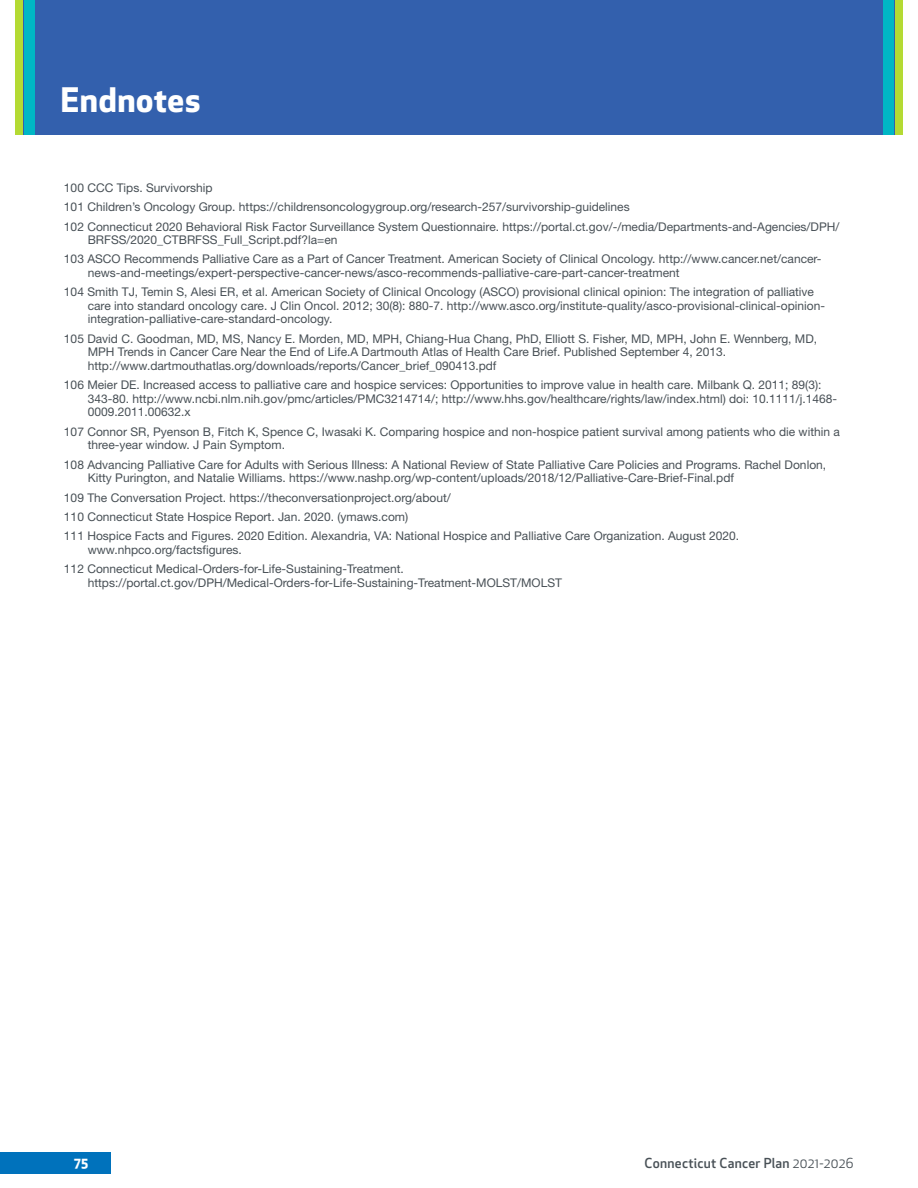
<style>
.page{position:relative;width:918px;height:1188px;background:#fff}
.page>*{position:absolute;margin:0;border:0;box-sizing:border-box;transform-origin:0 0}
.t1{font:700 33px "Apex New";letter-spacing:.02em;color:#fff}
.t2{font:500 13.5px "Apex New";letter-spacing:.02em;color:#485056}
.t3{font:700 13.2px "Apex New";color:#fff}
.t4{font:12px/19.5px "Helvetica Neue LT Std";color:#485056}
.s1{font-weight:400}
</style>
<div class="page">
<div style="left:0;top:1152px;width:110px;height:22px;background:#0072bc"></div>
<div style="left:15px;top:0;width:888px;height:135px;background:#3360ad"></div>
<div style="left:15px;top:0;width:8px;height:135px;background:#b4da33"></div>
<div style="left:24px;top:0;width:11px;height:135px;background:#00b7c5"></div>
<div style="left:895px;top:0;width:8px;height:135px;background:#b4da33"></div>
<div style="left:883px;top:0;width:11px;height:135px;background:#00b7c5"></div>
<h1 class="t1" style="left:61px;top:76px;width:141px">Endnotes</h1>
<p class="t4" style="left:64px;top:177px;width:777px">100 CCC Tips. Survivorship<br>101 Children’s Oncology Group. https://childrensoncologygroup.org/research-257/survivorship-guidelines<br>102 Connecticut 2020 Behavioral Risk Factor Surveillance System Questionnaire. https://portal.ct.gov/-/media/Departments-and-Agencies/DPH/</p>
<p class="t4" style="left:64px;top:230px;width:759px;text-indent:24px">BRFSS/2020_CTBRFSS_Full_Script.pdf?la=en<br>103 ASCO Recommends Palliative Care as a Part of Cancer Treatment. American Society of Clinical Oncology. http://www.cancer.net/cancer-</p>
<p class="t4" style="left:64px;top:263px;width:752px;text-indent:24px">news-and-meetings/expert-perspective-cancer-news/asco-recommends-palliative-care-part-cancer-treatment<br>104 Smith TJ, Temin S, Alesi ER, et al. American Society of Clinical Oncology (ASCO) provisional clinical opinion: The integration of palliative</p>
<p class="t4" style="left:88px;top:299px;width:739px;line-height:13.5px">care into standard oncology care. J Clin Oncol. 2012; 30(8): 880-7. http://www.asco.org/institute-quality/asco-provisional-clinical-opinion&shy;integration-palliative-care-standard-oncology.</p>
<p class="t4" style="left:88px;top:332px;width:731px;line-height:13.5px;text-indent:-24px">105 David C. Goodman, MD, MS, Nancy E. Morden, MD, MPH, Chiang-Hua Chang, PhD, Elliott S. Fisher, MD, MPH, John E. Wennberg, MD,<br>MPH Trends in Cancer Care Near the End of Life.A Dartmouth Atlas of Health Care Brief. Published September 4, 2013. http://www.dartmouthatlas.org/downloads/reports/Cancer_brief_090413.pdf</p>
<p class="t4" style="left:88px;top:378px;width:751px;line-height:13.5px;text-indent:-24px">106 Meier DE. Increased access to palliative care and hospice services: Opportunities to improve value in health care. Milbank Q. 2011; 89(3):<br>343-80. http://www.ncbi.nlm.nih.gov/pmc/articles/PMC3214714/; http://www.hhs.gov/healthcare/rights/law/index.html) doi: 10.1111/j.1468-<br>0009.2011.00632.x</p>
<p class="t4" style="left:88px;top:425px;width:754px;line-height:13.5px;text-indent:-24px">107 Connor SR, Pyenson B, Fitch K, Spence C, Iwasaki K. Comparing hospice and non-hospice patient survival among patients who die within a three-year window. J Pain Symptom.</p>
<p class="t4" style="left:88px;top:457px;width:740px;line-height:13.5px;text-indent:-24px">108 Advancing Palliative Care for Adults with Serious Illness: A National Review of State Palliative Care Policies and Programs. Rachel Donlon,<br>Kitty Purington, and Natalie Williams. https://www.nashp.org/wp-content/uploads/2018/12/Palliative-Care-Brief-Final.pdf</p>
<p class="t4" style="left:64px;top:487px;width:677px">109 The Conversation Project. https://theconversationproject.org/about/<br>110 Connecticut State Hospice Report. Jan. 2020. (ymaws.com)<br>111 Hospice Facts and Figures. 2020 Edition. Alexandria, VA: National Hospice and Palliative Care Organization. August 2020.</p>
<p class="t4" style="left:64px;top:540px;width:341px;text-indent:24px">www.nhpco.org/factsfigures.<br>112 Connecticut Medical-Orders-for-Life-Sustaining-Treatment.</p>
<p class="t4" style="left:88px;top:573px;width:476px">https://portal.ct.gov/DPH/Medical-Orders-for-Life-Sustaining-Treatment-MOLST/MOLST</p>
<p class="t3" style="left:74px;top:1153px;width:16px">75</p>
<p class="t2" style="left:645px;top:1154px;width:211px">Connecticut Cancer Plan <span class="s1">2021-2026</span></p>
</div>
